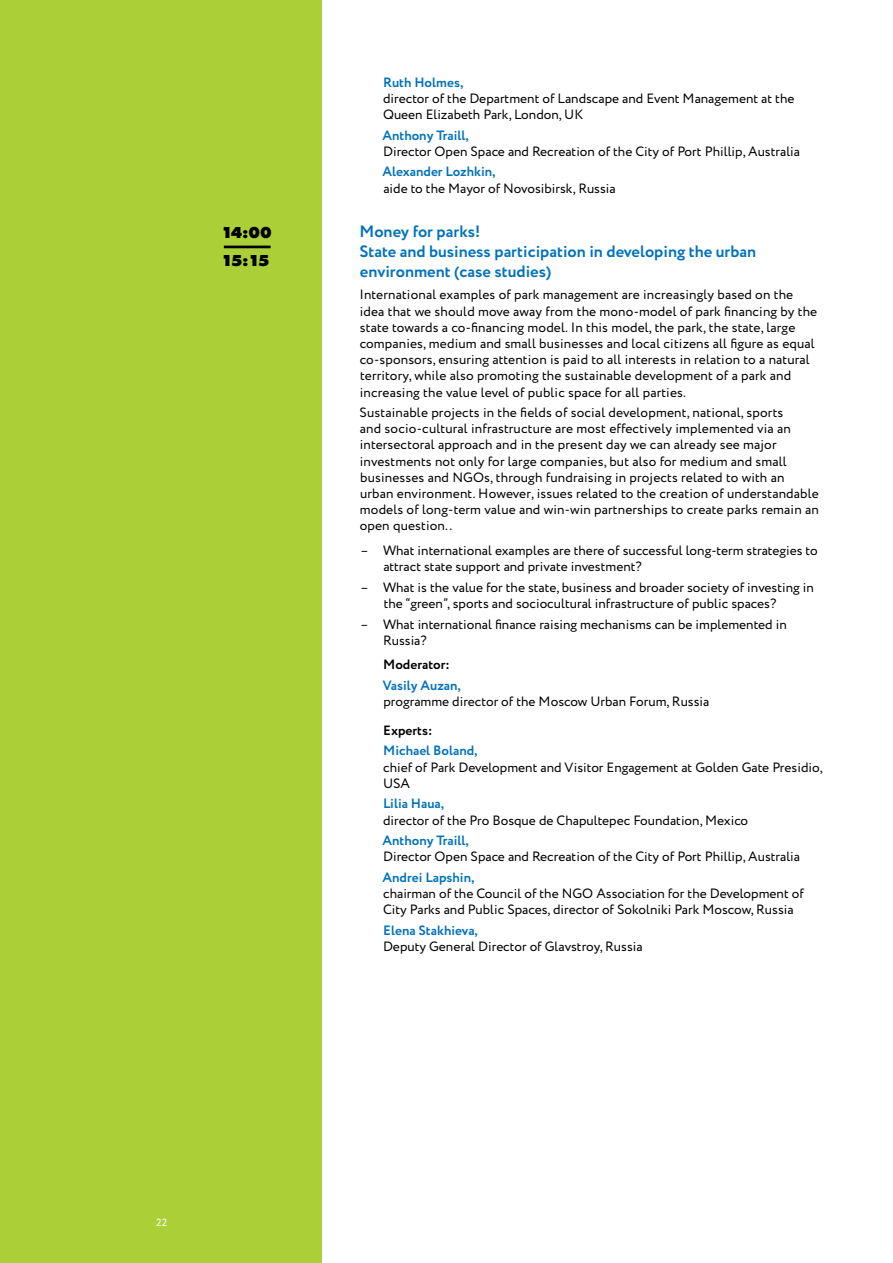
<style>
.page{position:relative;width:893px;height:1263px;background:#fff}
.page>*{position:absolute;margin:0;border:0;box-sizing:border-box;transform-origin:0 0}
.t1{font:700 16.5px/19.8px "Circe";color:#0272ba}
.t2{font:800 16.5px/28.5px "Futura PT";letter-spacing:-.12em;color:#000}
.t3{font:13.5px/16.2px "Circe";color:#000}
.t4{font:700 13.5px "Circe";color:#0272ba}
.t5{font:700 13.5px "Circe";color:#000}
.t6{font:10.5px "Circe";color:#fff}
</style>
<div class="page">
<div style="left:0;top:0;width:321px;height:1263px;background:#abd037"></div>
<hr style="left:224px;top:246px;width:47px;height:2px;background:#000">
<p class="t2" style="left:221px;top:218px;width:52px">14:00<br>15:15</p>
<p class="t4" style="left:383px;top:73px;width:82px">Ruth Holmes,</p>
<p class="t3" style="left:383px;top:91px;width:413px">director of the Department of Landscape and Event Management at the<br>Queen Elizabeth Park, London, UK</p>
<p class="t4" style="left:382px;top:126px;width:88px">Anthony Traill,</p>
<p class="t3" style="left:383px;top:144px;width:418px">Director Open Space and Recreation of the City of Port Phillip, Australia</p>
<p class="t4" style="left:382px;top:163px;width:115px">Alexander Lozhkin,</p>
<p class="t3" style="left:383px;top:180px;width:234px">aide to the Mayor of Novosibirsk, Russia</p>
<p class="t1" style="left:359px;top:222px;width:398px">Money for parks!<br>State and business participation in developing the urban environment (case studies)</p>
<p class="t3" style="left:359px;top:287px;width:459px">International examples of park management are increasingly based on the idea that we should move away from the mono-model of park financing by the state towards a co-financing model. In this model, the park, the state, large companies, medium and small businesses and local citizens all figure as equal co-sponsors, ensuring attention is paid to all interests in relation to a natural territory, while also promoting the sustainable development of a park and increasing the value level of public space for all parties.</p>
<p class="t3" style="left:360px;top:405px;width:461px">Sustainable projects in the fields of social development, national, sports<br>and socio-cultural infrastructure are most effectively implemented via an intersectoral approach and in the present day we can already see major investments not only for large companies, but also for medium and small businesses and NGOs, through fundraising in projects related to with an urban environment. However, issues related to the creation of understandable models of long-term value and win-win partnerships to create parks remain an open question..</p>
<p class="t3" style="left:383px;top:543px;width:436px;text-indent:-23px">– What international examples are there of successful long-term strategies to attract state support and private investment?</p>
<p class="t3" style="left:384px;top:580px;width:432px;text-indent:-23px">– What is the value for the state, business and broader society of investing in the “green”, sports and sociocultural infrastructure of public spaces?</p>
<p class="t3" style="left:383px;top:616px;width:405px;text-indent:-23px">– What international finance raising mechanisms can be implemented in<br>Russia?</p>
<p class="t5" style="left:383px;top:656px;width:68px">Moderator:</p>
<p class="t4" style="left:383px;top:676px;width:80px">Vasily Auzan,</p>
<p class="t3" style="left:383px;top:694px;width:328px">programme director of the Moscow Urban Forum, Russia</p>
<p class="t5" style="left:383px;top:721px;width:51px">Experts:</p>
<p class="t4" style="left:383px;top:742px;width:96px">Michael Boland,</p>
<p class="t3" style="left:383px;top:759px;width:441px">chief of Park Development and Visitor Engagement at Golden Gate Presidio,<br>USA</p>
<p class="t4" style="left:383px;top:795px;width:63px">Lilia Haua,</p>
<p class="t3" style="left:383px;top:812px;width:367px">director of the Pro Bosque de Chapultepec Foundation, Mexico</p>
<p class="t4" style="left:382px;top:831px;width:88px">Anthony Traill,</p>
<p class="t3" style="left:383px;top:849px;width:418px">Director Open Space and Recreation of the City of Port Phillip, Australia</p>
<p class="t4" style="left:382px;top:868px;width:93px">Andrei Lapshin,</p>
<p class="t3" style="left:383px;top:886px;width:422px">chairman of the Council of the NGO Association for the Development of<br>City Parks and Public Spaces, director of Sokolniki Park Moscow, Russia</p>
<p class="t4" style="left:383px;top:921px;width:96px">Elena Stakhieva,</p>
<p class="t3" style="left:383px;top:938px;width:261px">Deputy General Director of Glavstroy, Russia</p>
<p class="t6" style="left:156px;top:1216px;width:13px">22</p>
</div>
